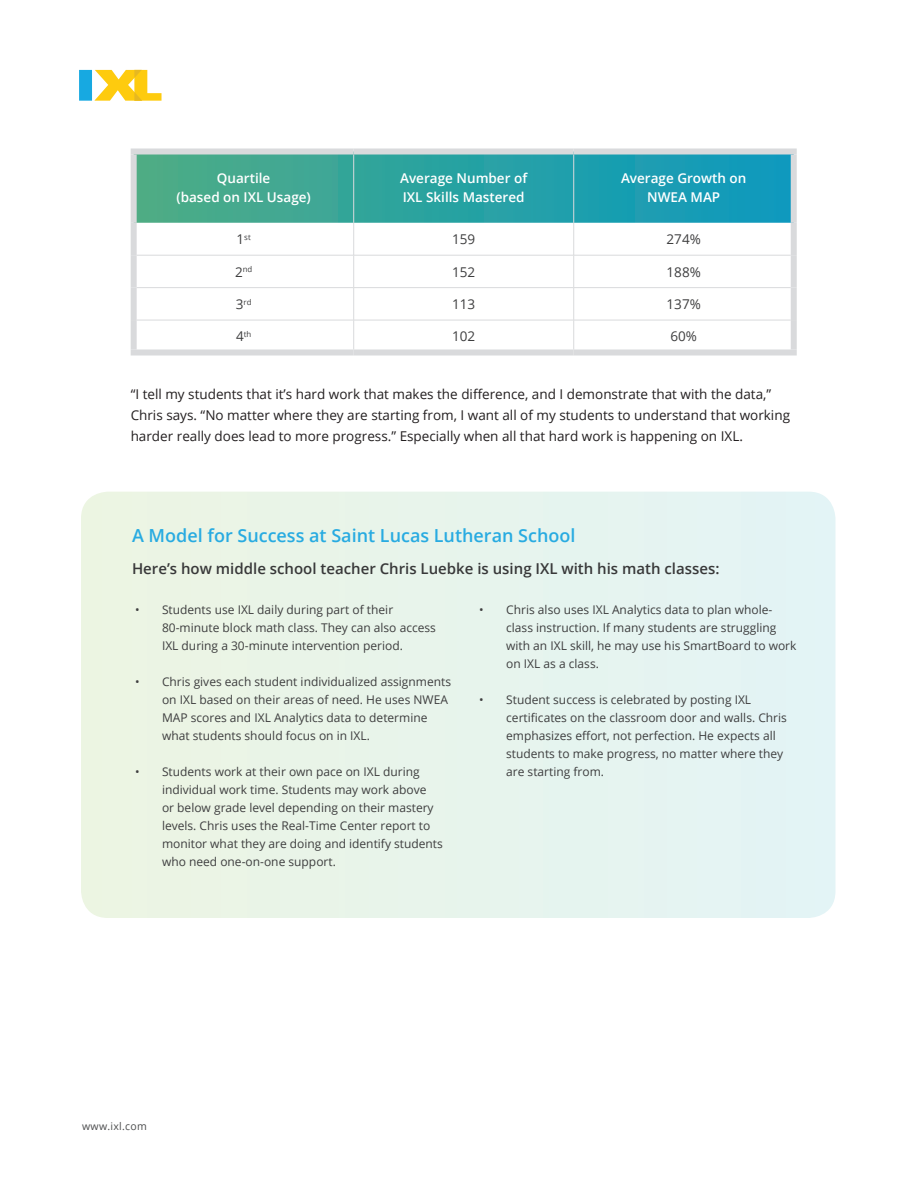
<style>
.page{position:relative;width:918px;height:1188px;background:#fff}
.page>*{position:absolute;margin:0;border:0;box-sizing:border-box;transform-origin:0 0}
.t1{font:600 18px "Open Sans";color:#28abe1}
.t2{font:600 15px "Open Sans";color:#383839}
.t3{font:13.5px/21px "Open Sans";color:#231f20}
.t4{font:600 13.5px/19.5px "Open Sans";color:#fff;text-align:center}
.t5{font:13.5px "Open Sans";color:#3e3e3f}
.t6{font:12px/18px "Open Sans";color:#3e3e3f}
.t7{font:10.5px "Open Sans";letter-spacing:.025em;color:#4c4d4e}
.t8{font:7.8px "Open Sans";color:#3e3e3f}
.s1{font-size:13.5px}
</style>
<div class="page">
<div style="left:79px;top:70px;width:13px;height:31px;background:#17a9e1"></div>
<svg style="left:94px;top:70px;width:68px;height:31px"></svg>
<svg style="left:137px;top:154px;width:654px;height:69px;background:#2da3a2"></svg>
<div style="left:131px;top:148px;width:223px;height:6px;background:#d9dadc"></div>
<div style="left:131px;top:154px;width:6px;height:69px;background:#d9dadc"></div>
<div style="left:354px;top:148px;width:220px;height:6px;background:#d9dadc"></div>
<div style="left:574px;top:148px;width:223px;height:6px;background:#d9dadc"></div>
<div style="left:791px;top:154px;width:6px;height:69px;background:#d9dadc"></div>
<div style="left:131px;top:223px;width:6px;height:32px;background:#d9dadc"></div>
<div style="left:791px;top:223px;width:6px;height:32px;background:#d9dadc"></div>
<div style="left:131px;top:255px;width:6px;height:33px;background:#d9dadc"></div>
<div style="left:791px;top:255px;width:6px;height:33px;background:#d9dadc"></div>
<div style="left:131px;top:288px;width:6px;height:32px;background:#d9dadc"></div>
<div style="left:791px;top:288px;width:6px;height:32px;background:#d9dadc"></div>
<div style="left:131px;top:320px;width:6px;height:30px;background:#d9dadc"></div>
<div style="left:791px;top:320px;width:6px;height:30px;background:#d9dadc"></div>
<div style="left:131px;top:350px;width:223px;height:6px;background:#d9dadc"></div>
<div style="left:354px;top:350px;width:220px;height:6px;background:#d9dadc"></div>
<div style="left:574px;top:350px;width:223px;height:6px;background:#d9dadc"></div>
<hr style="left:353px;top:154px;width:1px;height:69px;background:#d9dadc">
<hr style="left:573px;top:154px;width:1px;height:69px;background:#d9dadc">
<hr style="left:353px;top:223px;width:1px;height:32px;background:#d9dadc">
<hr style="left:573px;top:223px;width:1px;height:32px;background:#d9dadc">
<hr style="left:137px;top:255px;width:217px;height:1px;background:#d9dadc">
<hr style="left:354px;top:255px;width:220px;height:1px;background:#d9dadc">
<hr style="left:353px;top:255px;width:1px;height:32px;background:#d9dadc">
<hr style="left:574px;top:255px;width:217px;height:1px;background:#d9dadc">
<hr style="left:573px;top:255px;width:1px;height:32px;background:#d9dadc">
<hr style="left:137px;top:287px;width:217px;height:1px;background:#d9dadc">
<hr style="left:354px;top:287px;width:220px;height:1px;background:#d9dadc">
<hr style="left:353px;top:288px;width:1px;height:32px;background:#d9dadc">
<hr style="left:574px;top:287px;width:217px;height:1px;background:#d9dadc">
<hr style="left:573px;top:288px;width:1px;height:32px;background:#d9dadc">
<hr style="left:137px;top:320px;width:217px;height:1px;background:#d9dadc">
<hr style="left:354px;top:320px;width:220px;height:1px;background:#d9dadc">
<hr style="left:353px;top:320px;width:1px;height:30px;background:#d9dadc">
<hr style="left:574px;top:320px;width:217px;height:1px;background:#d9dadc">
<hr style="left:573px;top:320px;width:1px;height:30px;background:#d9dadc">
<svg style="left:81px;top:492px;width:755px;height:426px;background:#e7f4eb"></svg>
<p class="t4" style="left:176px;top:168px;width:136px">Quartile<br>(based on IXL Usage)</p>
<p class="t4" style="left:400px;top:168px;width:129px;text-align:left">Average Number of<br>IXL Skills Mastered</p>
<p class="t4" style="left:621px;top:168px;width:127px">Average Growth on<br>NWEA MAP</p>
<p class="t8" style="left:237px;top:231px;width:16px"><span class="s1">1</span>st</p>
<p class="t5" style="left:452px;top:230px;width:25px">159</p>
<p class="t5" style="left:667px;top:230px;width:36px">274%</p>
<p class="t8" style="left:235px;top:264px;width:19px"><span class="s1">2</span>nd</p>
<p class="t5" style="left:452px;top:262px;width:25px">152</p>
<p class="t5" style="left:667px;top:262px;width:36px">188%</p>
<p class="t8" style="left:236px;top:296px;width:17px"><span class="s1">3</span>rd</p>
<p class="t5" style="left:452px;top:295px;width:25px">113</p>
<p class="t5" style="left:667px;top:295px;width:36px">137%</p>
<p class="t8" style="left:236px;top:329px;width:17px"><span class="s1">4</span>th</p>
<p class="t5" style="left:452px;top:327px;width:25px">102</p>
<p class="t5" style="left:670px;top:327px;width:28px">60%</p>
<p class="t3" style="left:131px;top:383px;width:661px">“I tell my students that it’s hard work that makes the difference, and I demonstrate that with the data,”<br>Chris says. “No matter where they are starting from, I want all of my students to understand that working harder really does lead to more progress.” Especially when all that hard work is happening on IXL.</p>
<h1 class="t1" style="left:132px;top:523px;width:445px">A Model for Success at Saint Lucas Lutheran School</h1>
<p class="t2" style="left:132px;top:558px;width:589px">Here’s how middle school teacher Chris Luebke is using IXL with his math classes:</p>
<p class="t6" style="left:162px;top:600px;width:275px;text-indent:-27px">• Students use IXL daily during part of their<br>80-minute block math class. They can also access<br>IXL during a 30-minute intervention period.</p>
<p class="t6" style="left:162px;top:672px;width:291px;text-indent:-27px">• Chris gives each student individualized assignments on IXL based on their areas of need. He uses NWEA MAP scores and IXL Analytics data to determine what students should focus on in IXL.</p>
<p class="t6" style="left:162px;top:762px;width:282px;text-indent:-27px">• Students work at their own pace on IXL during individual work time. Students may work above<br>or below grade level depending on their mastery levels. Chris uses the Real-Time Center report to monitor what they are doing and identify students who need one-on-one support.</p>
<p class="t6" style="left:506px;top:600px;width:292px;text-indent:-27px">• Chris also uses IXL Analytics data to plan whole&shy;class instruction. If many students are struggling with an IXL skill, he may use his SmartBoard to work on IXL as a class.</p>
<p class="t6" style="left:506px;top:690px;width:282px;text-indent:-27px">• Student success is celebrated by posting IXL certificates on the classroom door and walls. Chris emphasizes effort, not perfection. He expects all students to make progress, no matter where they are starting from.</p>
<p class="t7" style="left:82px;top:1119px;width:66px">www.ixl.com</p>
</div>
